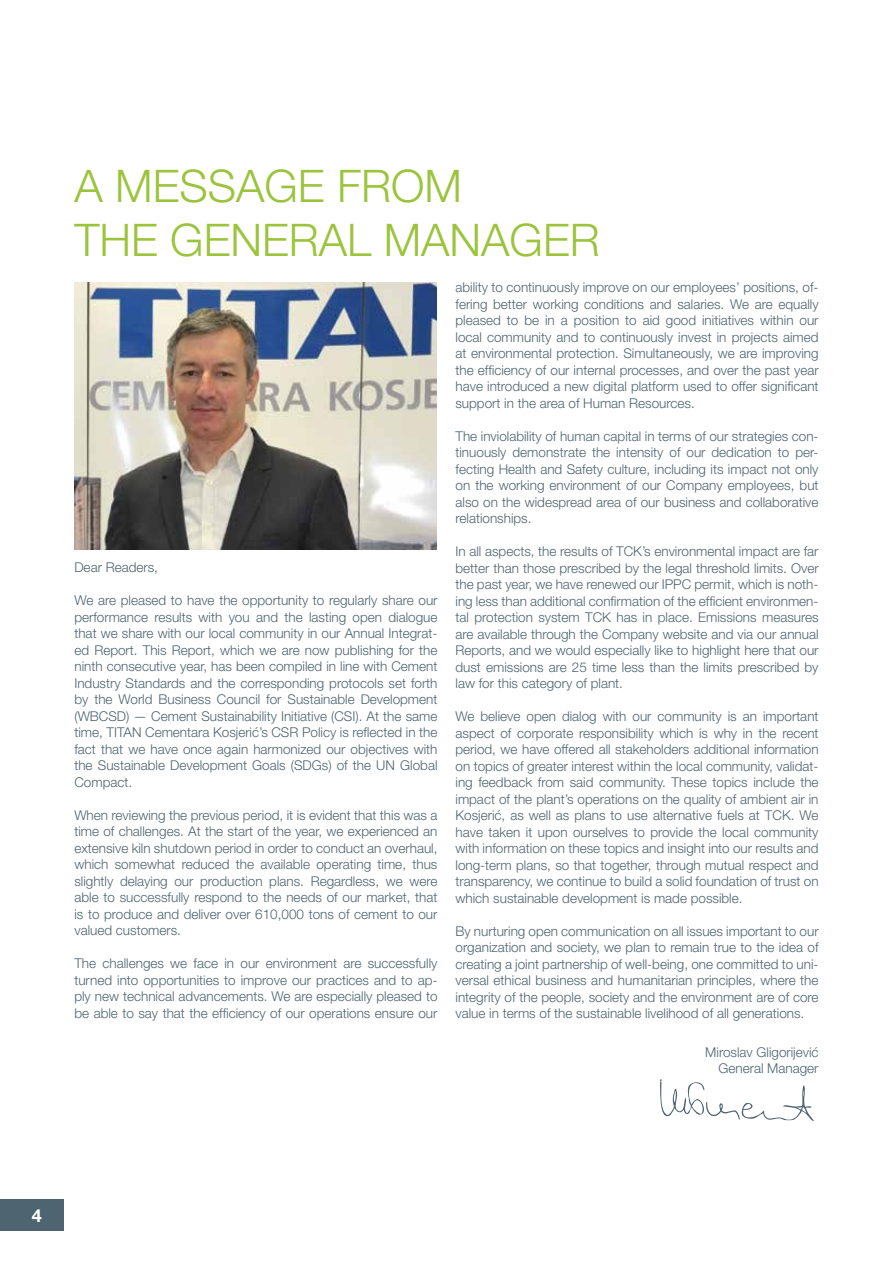
<style>
.page{position:relative;width:893px;height:1263px;background:#fff}
.page>*{position:absolute;margin:0;border:0;box-sizing:border-box;transform-origin:0 0}
.t1{font:300 45px "Helvetica Neue LT Pro";color:#9bc43c}
.t2{font:700 18px "Helvetica Neue LT Pro";color:#fff}
.t3{font:300 13.5px/16.5px "Helvetica Neue LT Pro";color:#4e6470;text-align:justify}
</style>
<div class="page">
<div style="left:0;top:1199px;width:64px;height:32px;background:#4e6470"></div>
<svg style="left:660px;top:1079px;width:154px;height:42px"></svg>
<img style="left:74px;top:283px;width:362px;height:267px">
<h1 class="t1" style="left:74px;top:159px;width:71px">A Mess</h1>
<h1 class="t1" style="left:236px;top:159px;width:227px">age from</h1>
<h1 class="t1" style="left:74px;top:213px;width:126px">the Gene</h1>
<h1 class="t1" style="left:289px;top:213px;width:312px">ral Manager</h1>
<p class="t3" style="left:74px;top:559px;width:85px">Dear Readers,</p>
<p class="t3" style="left:74px;top:592px;width:365px">We are pleased to have the opportunity to regularly share our performance results with you and the lasting open dialogue that we share with our local community in our Annual Integrat&shy;ed Report. This Report, which we are now publishing for the ninth consecutive year, has been compiled in line with Cement Industry Standards and the corresponding protocols set forth by the World Business Council for Sustainable Development (WBCSD) — Cement Sustainability Initiative (CSI). At the same time, TITAN Cementara Kosjerić’s CSR Policy is reflected in the fact that we have once again harmonized our objectives with the Sustainable Development Goals (SDGs) of the UN Global Compact.</p>
<p class="t3" style="left:74px;top:806px;width:365px">When reviewing the previous period, it is evident that this was a time of challenges. At the start of the year, we experienced an extensive kiln shutdown period in order to conduct an overhaul, which somewhat reduced the available operating time, thus slightly delaying our production plans. Regardless, we were able to successfully respond to the needs of our market, that is to produce and deliver over 610,000 tons of cement to our valued customers.</p>
<p class="t3" style="left:74px;top:955px;width:365px">The challenges we face in our environment are successfully turned into opportunities to improve our practices and to ap&shy;ply new technical advancements. We are especially pleased to be able to say that the efficiency of our operations ensure our</p>
<p class="t3" style="left:455px;top:279px;width:365px">ability to continuously improve on our employees’ positions, of&shy;fering better working conditions and salaries. We are equally pleased to be in a position to aid good initiatives within our local community and to continuously invest in projects aimed at environmental protection. Simultaneously, we are improving the efficiency of our internal processes, and over the past year have introduced a new digital platform used to offer significant support in the area of Human Resources.</p>
<p class="t3" style="left:455px;top:427px;width:365px">The inviolability of human capital in terms of our strategies con&shy;tinuously demonstrate the intensity of our dedication to per&shy;fecting Health and Safety culture, including its impact not only on the working environment of our Company employees, but also on the widespread area of our business and collaborative relationships.</p>
<p class="t3" style="left:455px;top:543px;width:365px">In all aspects, the results of TCK’s environmental impact are far better than those prescribed by the legal threshold limits. Over the past year, we have renewed our IPPC permit, which is noth&shy;ing less than additional confirmation of the efficient environmen&shy;tal protection system TCK has in place. Emissions measures are available through the Company website and via our annual Reports, and we would especially like to highlight here that our dust emissions are 25 time less than the limits prescribed by law for this category of plant.</p>
<p class="t3" style="left:455px;top:708px;width:365px">We believe open dialog with our community is an important aspect of corporate responsibility which is why in the recent period, we have offered all stakeholders additional information on topics of greater interest within the local community, validat&shy;ing feedback from said community. These topics include the impact of the plant’s operations on the quality of ambient air in Kosjerić, as well as plans to use alternative fuels at TCK. We have taken it upon ourselves to provide the local community with information on these topics and insight into our results and long-term plans, so that together, through mutual respect and transparency, we continue to build a solid foundation of trust on which sustainable development is made possible.</p>
<p class="t3" style="left:455px;top:922px;width:365px">By nurturing open communication on all issues important to our organization and society, we plan to remain true to the idea of creating a joint partnership of well-being, one committed to uni&shy;versal ethical business and humanitarian principles, where the integrity of the people, society and the environment are of core value in terms of the sustainable livelihood of all generations.</p>
<p class="t3" style="left:705px;top:1043px;width:115px;text-align:right">Miroslav Gligorijević<br>General Manager</p>
<h2 class="t2" style="left:32px;top:1204px;width:12px">4</h2>
</div>
